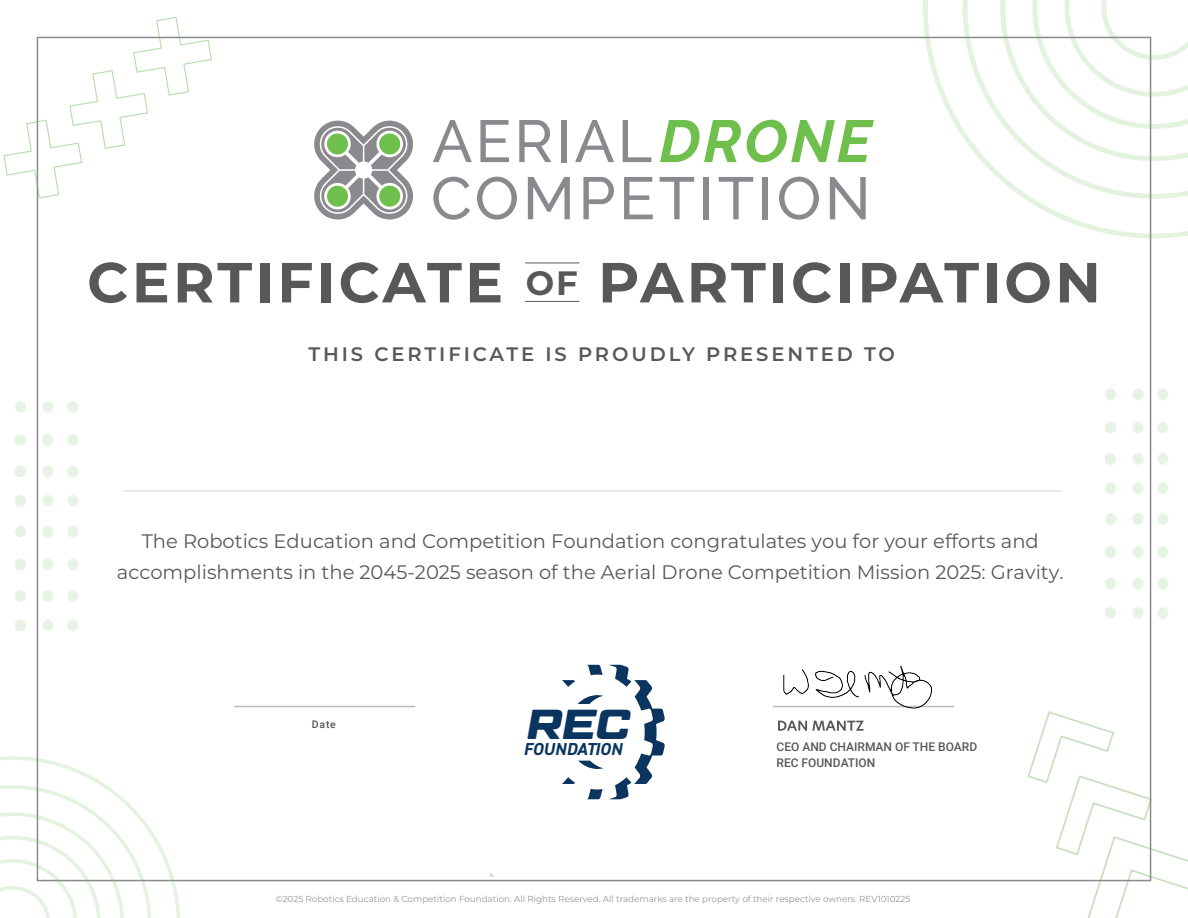
<style>
.page{position:relative;width:1188px;height:918px;background:#fff}
.page>*{position:absolute;margin:0;border:0;box-sizing:border-box;transform-origin:0 0}
.t1{font:700 56.4px "Montserrat";letter-spacing:.06em;color:#57585a}
.t2{font:italic 700 41.85px "Geom Graphic";color:#0a355e}
.t3{font:19.5px/30.5px "Montserrat";color:#57585a;text-align:center}
.t4{font:600 19.5px "Montserrat";letter-spacing:.15em;color:#57585a}
.t5{font:italic 700 17.4px "DIN2014";letter-spacing:-.005em;color:#0a355e}
.t6{font:500 12px/15.5px "Roboto";color:#57585a}
.t7{font:500 10.5px "Roboto";color:#54555a}
.t8{font:8.7px "Montserrat";color:#939598}
.s1{font-size:33.75px}
</style>
<div class="page">
<svg style="left:490px;top:873px;width:5px;height:4px"></svg>
<svg style="left:3px;top:17px;width:209px;height:182px"></svg>
<svg style="left:923px;top:0;width:265px;height:238px"></svg>
<svg style="left:0;top:756px;width:180px;height:162px"></svg>
<div style="left:1157px;top:389px;width:11px;height:11px;background:#e7f4e5;border-radius:50%"></div>
<div style="left:1157px;top:422px;width:11px;height:11px;background:#e7f4e5;border-radius:50%"></div>
<div style="left:1157px;top:453px;width:11px;height:12px;background:#e7f4e5;border-radius:50%"></div>
<div style="left:1132px;top:389px;width:12px;height:11px;background:#e7f4e5;border-radius:50%"></div>
<div style="left:1132px;top:422px;width:12px;height:11px;background:#e7f4e5;border-radius:50%"></div>
<svg style="left:1132px;top:453px;width:12px;height:12px"></svg>
<svg style="left:1105px;top:388px;width:11px;height:12px"></svg>
<svg style="left:1105px;top:421px;width:11px;height:13px"></svg>
<svg style="left:1105px;top:453px;width:11px;height:12px"></svg>
<div style="left:1157px;top:482px;width:11px;height:12px;background:#e7f4e5;border-radius:50%"></div>
<div style="left:1132px;top:482px;width:12px;height:12px;background:#e7f4e5;border-radius:50%"></div>
<svg style="left:1105px;top:482px;width:11px;height:12px"></svg>
<div style="left:1157px;top:513px;width:11px;height:12px;background:#e7f4e5;border-radius:50%"></div>
<div style="left:1157px;top:546px;width:11px;height:12px;background:#e7f4e5;border-radius:50%"></div>
<div style="left:1157px;top:578px;width:11px;height:12px;background:#e7f4e5;border-radius:50%"></div>
<div style="left:1132px;top:513px;width:12px;height:12px;background:#e7f4e5;border-radius:50%"></div>
<svg style="left:1132px;top:546px;width:12px;height:12px"></svg>
<div style="left:1132px;top:578px;width:12px;height:12px;background:#e7f4e5;border-radius:50%"></div>
<svg style="left:1105px;top:513px;width:11px;height:12px"></svg>
<svg style="left:1105px;top:546px;width:11px;height:12px"></svg>
<svg style="left:1105px;top:578px;width:11px;height:12px"></svg>
<div style="left:1157px;top:607px;width:11px;height:12px;background:#e7f4e5;border-radius:50%"></div>
<svg style="left:1132px;top:607px;width:12px;height:12px"></svg>
<svg style="left:1105px;top:607px;width:11px;height:12px"></svg>
<div style="left:67px;top:401px;width:11px;height:12px;background:#e7f4e5;border-radius:50%"></div>
<div style="left:67px;top:434px;width:11px;height:12px;background:#e7f4e5;border-radius:50%"></div>
<div style="left:67px;top:465px;width:11px;height:12px;background:#e7f4e5;border-radius:50%"></div>
<div style="left:42px;top:401px;width:12px;height:12px;background:#e7f4e5;border-radius:50%"></div>
<svg style="left:42px;top:434px;width:12px;height:12px"></svg>
<div style="left:42px;top:465px;width:12px;height:12px;background:#e7f4e5;border-radius:50%"></div>
<svg style="left:15px;top:401px;width:11px;height:12px"></svg>
<svg style="left:15px;top:434px;width:11px;height:12px"></svg>
<svg style="left:15px;top:465px;width:11px;height:12px"></svg>
<div style="left:67px;top:495px;width:11px;height:12px;background:#e7f4e5;border-radius:50%"></div>
<div style="left:42px;top:495px;width:12px;height:12px;background:#e7f4e5;border-radius:50%"></div>
<svg style="left:15px;top:495px;width:11px;height:12px"></svg>
<div style="left:67px;top:526px;width:11px;height:11px;background:#e7f4e5;border-radius:50%"></div>
<div style="left:67px;top:559px;width:11px;height:11px;background:#e7f4e5;border-radius:50%"></div>
<div style="left:67px;top:590px;width:11px;height:12px;background:#e7f4e5;border-radius:50%"></div>
<div style="left:42px;top:526px;width:12px;height:11px;background:#e7f4e5;border-radius:50%"></div>
<div style="left:42px;top:559px;width:12px;height:11px;background:#e7f4e5;border-radius:50%"></div>
<svg style="left:42px;top:590px;width:12px;height:12px"></svg>
<svg style="left:15px;top:526px;width:11px;height:11px"></svg>
<svg style="left:15px;top:558px;width:11px;height:13px"></svg>
<svg style="left:15px;top:590px;width:11px;height:12px"></svg>
<div style="left:67px;top:619px;width:11px;height:12px;background:#e7f4e5;border-radius:50%"></div>
<div style="left:42px;top:619px;width:12px;height:12px;background:#e7f4e5;border-radius:50%"></div>
<svg style="left:15px;top:619px;width:11px;height:12px"></svg>
<svg style="left:1027px;top:711px;width:161px;height:207px"></svg>
<svg style="left:314px;top:121px;width:99px;height:99px"></svg>
<svg style="left:433px;top:120px;width:39px;height:42px"></svg>
<svg style="left:480px;top:120px;width:29px;height:42px"></svg>
<svg style="left:519px;top:120px;width:32px;height:42px"></svg>
<div style="left:561px;top:120px;width:6px;height:42px;background:#8a8a8e"></div>
<svg style="left:575px;top:120px;width:39px;height:42px"></svg>
<svg style="left:623px;top:120px;width:28px;height:42px"></svg>
<svg style="left:660px;top:120px;width:81px;height:42px"></svg>
<svg style="left:747px;top:120px;width:127px;height:42px"></svg>
<svg style="left:433px;top:177px;width:37px;height:43px"></svg>
<svg style="left:477px;top:177px;width:40px;height:43px"></svg>
<svg style="left:528px;top:177px;width:42px;height:42px"></svg>
<svg style="left:583px;top:177px;width:31px;height:42px"></svg>
<svg style="left:624px;top:177px;width:29px;height:42px"></svg>
<svg style="left:660px;top:177px;width:34px;height:42px"></svg>
<div style="left:704px;top:177px;width:5px;height:42px;background:#8a8a8e"></div>
<svg style="left:719px;top:177px;width:34px;height:42px"></svg>
<div style="left:763px;top:177px;width:5px;height:42px;background:#8a8a8e"></div>
<svg style="left:779px;top:177px;width:40px;height:43px"></svg>
<svg style="left:830px;top:177px;width:36px;height:42px"></svg>
<hr style="left:525px;top:263px;width:54px;height:1px;background:#57585a">
<hr style="left:525px;top:301px;width:54px;height:1px;background:#57585a">
<hr style="left:124px;top:490px;width:938px;height:2px;background:#231f20">
<svg style="left:561px;top:665px;width:104px;height:134px"></svg>
<hr style="left:234px;top:706px;width:181px;height:1px;background:#bdbbbb">
<svg style="left:778px;top:721px;width:86px;height:10px"></svg>
<hr style="left:773px;top:706px;width:181px;height:1px;background:#bdbbbb">
<img style="left:777px;top:665px;width:167px;height:44px">
<h1 class="t1" style="left:87px;top:242px;width:1015px">CERTIFICATE <span class="s1">OF</span> PARTICIPATION</h1>
<p class="t4" style="left:308px;top:340px;width:588px">THIS CERTIFICATE IS PROUDLY PRESENTED TO</p>
<p class="t3" style="left:117px;top:525px;width:948px">The Robotics Education and Competition Foundation congratulates you for your efforts and accomplishments in the 2045-2025 season of the Aerial Drone Competition Mission 2025: Gravity.</p>
<p class="t7" style="left:312px;top:717px;width:26px">Date</p>
<h2 class="t2" style="left:527px;top:699px;width:105px">REC</h2>
<p class="t5" style="left:524px;top:738px;width:100px">FOUNDATION</p>
<p class="t6" style="left:777px;top:739px;width:202px">CEO AND CHAIRMAN OF THE BOARD<br>REC FOUNDATION</p>
<p class="t8" style="left:276px;top:893px;width:636px">©2025 Robotics Education &amp; Competition Foundation. All Rights Reserved. All trademarks are the property of their respective owners. REV1010225</p>
</div>
